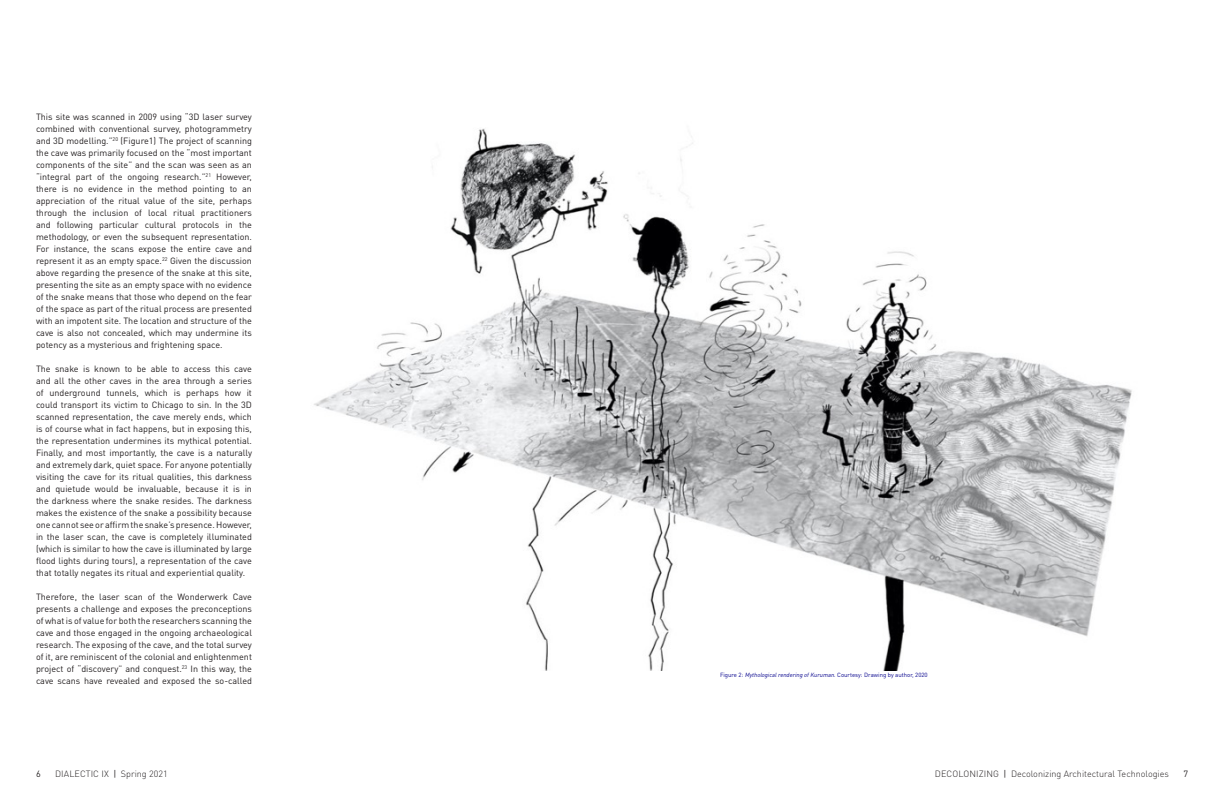
<style>
.page{position:relative;width:1224px;height:792px;background:#fff}
.page>*{position:absolute;margin:0;border:0;box-sizing:border-box;transform-origin:0 0}
.Body{font:9px/12px "DINOT";color:#231f20;text-align:justify}
.t1{font:300 9px "DINOT";color:#231f20}
.t2{font:6px "DINOT";color:#06038d}
.s1{font-family:"DIN Pro";font-style:italic}
.s2{font-weight:400}
</style>
<div class="page">
<img style="left:314px;top:128px;width:818px;height:543px">
<p class="Body" style="left:36px;top:110px;width:218px">This site was scanned in 2009 using “3D laser survey combined with conventional survey, photogrammetry and 3D modelling.”<sup>20</sup> (Figure1) The project of scanning the cave was primarily focused on the “most important components of the site” and the scan was seen as an “integral part of the ongoing research.”<sup>21</sup> However, there is no evidence in the method pointing to an appreciation of the ritual value of the site, perhaps through the inclusion of local ritual practitioners and following particular cultural protocols in the methodology, or even the subsequent representation.<br>For instance, the scans expose the entire cave and represent it as an empty space.<sup>22</sup> Given the discussion above regarding the presence of the snake at this site, presenting the site as an empty space with no evidence of the snake means that those who depend on the fear of the space as part of the ritual process are presented with an impotent site. The location and structure of the cave is also not concealed, which may undermine its potency as a mysterious and frightening space.</p>
<p class="Body" style="left:36px;top:362px;width:218px">The snake is known to be able to access this cave and all the other caves in the area through a series of underground tunnels, which is perhaps how it could transport its victim to Chicago to sin. In the 3D scanned representation, the cave merely ends, which is of course what in fact happens, but in exposing this, the representation undermines its mythical potential.<br>Finally, and most importantly, the cave is a naturally and extremely dark, quiet space. For anyone potentially visiting the cave for its ritual qualities, this darkness and quietude would be invaluable, because it is in the darkness where the snake resides. The darkness makes the existence of the snake a possibility because one cannot see or affirm the snake’s presence. However, in the laser scan, the cave is completely illuminated (which is similar to how the cave is illuminated by large flood lights during tours), a representation of the cave that totally negates its ritual and experiential quality.</p>
<p class="Body" style="left:36px;top:590px;width:218px">Therefore, the laser scan of the Wonderwerk Cave presents a challenge and exposes the preconceptions of what is of value for both the researchers scanning the cave and those engaged in the ongoing archaeological research. The exposing of the cave, and the total survey of it, are reminiscent of the colonial and enlightenment project of “discovery” and conquest.<sup>23</sup> In this way, the cave scans have revealed and exposed the so-called</p>
<p class="t2" style="left:720px;top:671px;width:209px">Figure 2: <span class="s1">Mythological rendering of Kuruman.</span> Courtesy: Drawing by author, 2020</p>
<p class="Body" style="left:36px;top:767px;width:6px">6</p>
<p class="t1" style="left:55px;top:767px;width:114px">DIALECTIC IX <span class="s2">|</span> Spring 2021</p>
<p class="t1" style="left:935px;top:767px;width:236px">DECOLONIZING <span class="s2">|</span> Decolonizing Architectural Technologies</p>
<p class="Body" style="left:1183px;top:767px;width:6px">7</p>
</div>
